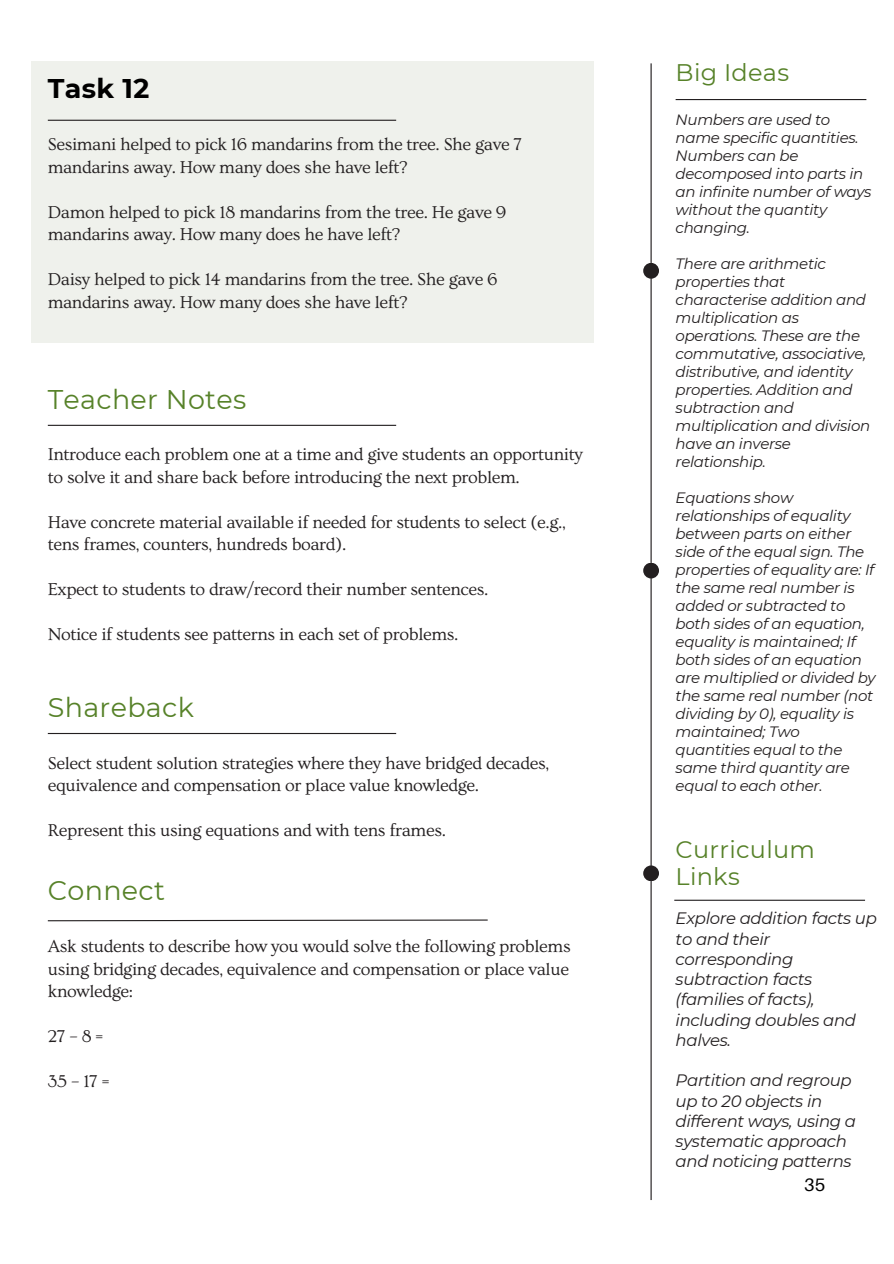
<style>
.page{position:relative;width:894px;height:1264px;background:#fff}
.page>*{position:absolute;margin:0;border:0;box-sizing:border-box;transform-origin:0 0}
.t1{font:27px "Montserrat";letter-spacing:.01em;color:#578229}
.t2{font:700 27px "Montserrat";letter-spacing:.01em;color:#000}
.t3{font:24px/27px "Montserrat";letter-spacing:.01em;color:#578229}
.t4{font:18px/22.5px "Ovo";letter-spacing:-.02em;color:#231f20}
.t5{font:18px "Aileron";color:#000}
.t6{font:italic 16.5px/20.2px "Montserrat";letter-spacing:-.02em;color:#231f20}
.t7{font:italic 15px/18px "Montserrat";letter-spacing:-.02em;color:#231f20}
</style>
<div class="page">
<div style="left:31px;top:61px;width:562px;height:281px;background:#eff1ec"></div>
<hr style="left:48px;top:120px;width:348px;height:1px;background:#231f20">
<hr style="left:650px;top:63px;width:1px;height:1136px;background:#231f20">
<div style="left:643px;top:865px;width:15px;height:16px;background:#231f20;border-radius:50%"></div>
<div style="left:643px;top:562px;width:15px;height:16px;background:#231f20;border-radius:50%"></div>
<div style="left:643px;top:263px;width:15px;height:16px;background:#231f20;border-radius:50%"></div>
<hr style="left:48px;top:425px;width:348px;height:1px;background:#231f20">
<hr style="left:48px;top:733px;width:348px;height:1px;background:#231f20">
<hr style="left:674px;top:899px;width:190px;height:1px;background:#231f20">
<hr style="left:675px;top:99px;width:191px;height:1px;background:#231f20">
<svg style="left:47px;top:919px;width:441px;height:2px"></svg>
<h4 class="t2" style="left:48px;top:71px;width:103px">Task 12</h4>
<h4 class="t4" style="left:48px;top:133px;width:475px">Sesimani helped to pick 16 mandarins from the tree. She gave 7 mandarins away. How many does she have left?</h4>
<h2 class="t4" style="left:48px;top:201px;width:460px">Damon helped to pick 18 mandarins from the tree. He gave 9 mandarins away. How many does he have left?</h2>
<p class="t4" style="left:48px;top:268px;width:451px">Daisy helped to pick 14 mandarins from the tree. She gave 6 mandarins away. How many does she have left?</p>
<h4 class="t1" style="left:48px;top:382px;width:200px">Teacher Notes</h4>
<h1 class="t4" style="left:48px;top:443px;width:536px">Introduce each problem one at a time and give students an opportunity to solve it and share back before introducing the next problem.</h1>
<p class="t4" style="left:48px;top:511px;width:519px">Have concrete material available if needed for students to select (e.g., tens frames, counters, hundreds board).</p>
<h4 class="t4" style="left:48px;top:578px;width:442px">Expect to students to draw/record their number sentences.</h4>
<h4 class="t4" style="left:48px;top:623px;width:412px">Notice if students see patterns in each set of problems.</h4>
<p class="t1" style="left:48px;top:690px;width:148px">Shareback</p>
<p class="t4" style="left:48px;top:751px;width:502px">Select student solution strategies where they have bridged decades, equivalence and compensation or place value knowledge.</p>
<h2 class="t4" style="left:48px;top:819px;width:399px">Represent this using equations and with tens frames.</h2>
<p class="t1" style="left:48px;top:874px;width:119px">Connect</p>
<h3 class="t4" style="left:48px;top:935px;width:524px;text-align:justify">Ask students to describe how you would solve the following problems using bridging decades, equivalence and compensation or place value knowledge:</h3>
<p class="t4" style="left:48px;top:1025px;width:57px">27–8=</p>
<p class="t4" style="left:48px;top:1070px;width:63px">35–17=</p>
<p class="t3" style="left:675px;top:59px;width:115px">Big Ideas</p>
<h4 class="t7" style="left:675px;top:110px;width:197px">Numbers are used to name specific quantities.<br>Numbers can be decomposed into parts in an infinite number of ways without the quantity changing.</h4>
<p class="t7" style="left:675px;top:254px;width:196px">There are arithmetic properties that characterise addition and multiplication as operations. These are the commutative, associative, distributive, and identity properties. Addition and subtraction and multiplication and division have an inverse relationship.</p>
<p class="t7" style="left:675px;top:488px;width:201px">Equations show relationships of equality between parts on either side of the equal sign. The properties of equality are: If the same real number is added or subtracted to both sides of an equation, equality is maintained; If both sides of an equation are multiplied or divided by the same real number (not dividing by 0), equality is maintained; Two quantities equal to the same third quantity are equal to each other.</p>
<h4 class="t3" style="left:675px;top:836px;width:141px">Curriculum<br>Links</h4>
<p class="t6" style="left:675px;top:908px;width:203px">Explore addition facts up to and their corresponding subtraction facts (families of facts), including doubles and halves.</p>
<h2 class="t6" style="left:675px;top:1070px;width:182px">Partition and regroup up to 20 objects in different ways, using a systematic approach and noticing patterns</h2>
<p class="t5" style="left:804px;top:1173px;width:22px">35</p>
</div>
